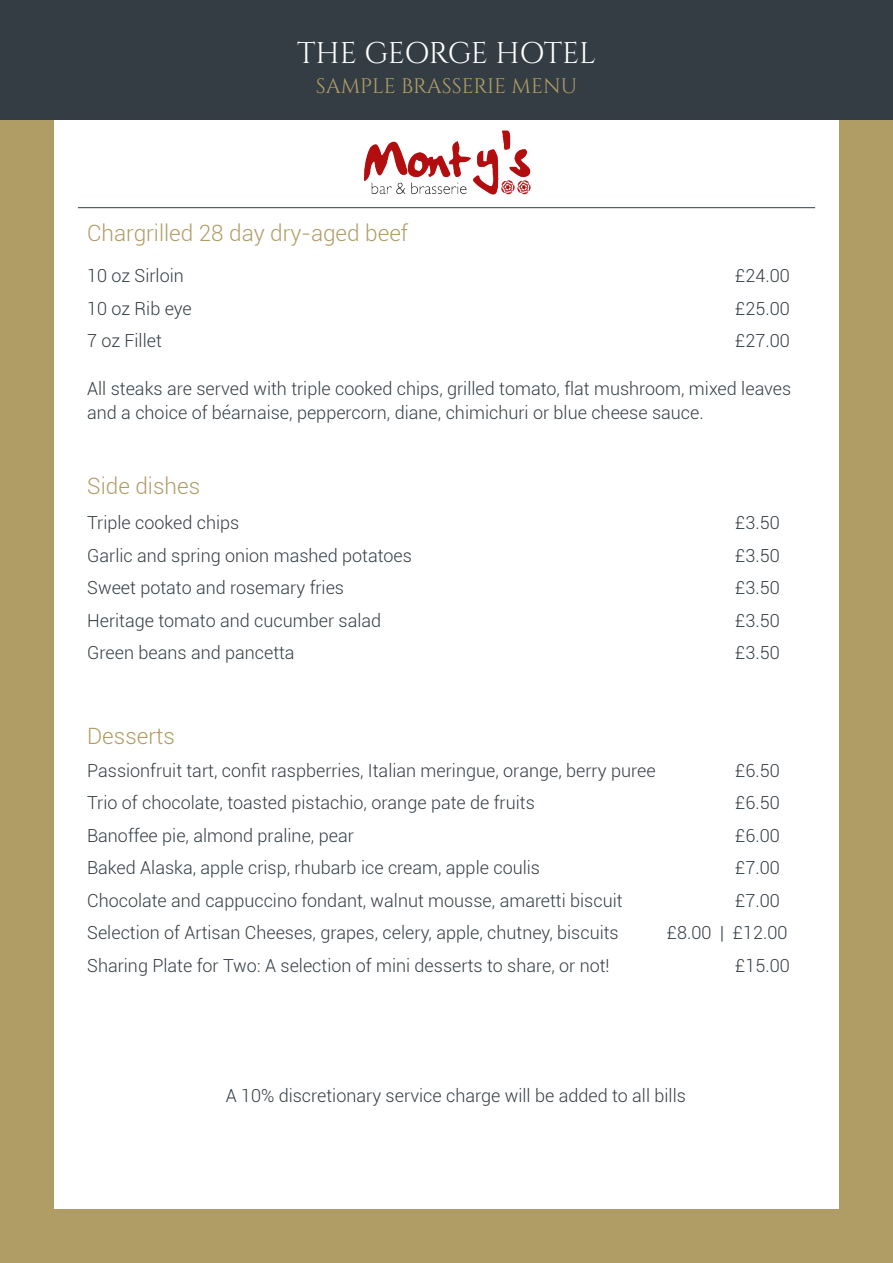
<style>
.page{position:relative;width:893px;height:1263px;background:#b09d66}
.page>*{position:absolute;margin:0;border:0;box-sizing:border-box;transform-origin:0 0}
.t1{font:29.85px "Cinzel";letter-spacing:-.02em;color:#fff}
.t2{font:300 22.5px "Roboto";color:#b09d66}
.t3{font:21px "Cinzel";color:#b09d66}
.t4{font:300 18px/24px "Roboto";color:#343d44}
</style>
<div class="page">
<div style="left:54px;top:54px;width:785px;height:1155px;background:#fff"></div>
<img style="left:364px;top:130px;width:167px;height:65px">
<div style="left:0;top:0;width:893px;height:120px;background:#343d44"></div>
<hr style="left:78px;top:207px;width:737px;height:1px;background:#343d44">
<h1 class="t1" style="left:297px;top:35px;width:300px">THE GEORGE HOTEL</h1>
<p class="t3" style="left:316px;top:74px;width:263px">SAMPLE BRASSERIE MENU</p>
<p class="t2" style="left:87px;top:218px;width:322px">Chargrilled 28 day dry-aged beef</p>
<p class="t4" style="left:87px;top:263px;width:98px">10 oz Sirloin</p>
<p class="t4" style="left:735px;top:263px;width:56px">£24.00</p>
<p class="t4" style="left:87px;top:296px;width:106px">10 oz Rib eye</p>
<p class="t4" style="left:735px;top:296px;width:56px">£25.00</p>
<p class="t4" style="left:87px;top:328px;width:76px">7 oz Fillet</p>
<p class="t4" style="left:735px;top:328px;width:56px">£27.00</p>
<p class="t4" style="left:87px;top:376px;width:706px">All steaks are served with triple cooked chips, grilled tomato, flat mushroom, mixed leaves and a choice of béarnaise, peppercorn, diane, chimichuri or blue cheese sauce.</p>
<p class="t2" style="left:87px;top:471px;width:114px">Side dishes</p>
<p class="t4" style="left:87px;top:510px;width:154px">Triple cooked chips</p>
<p class="t4" style="left:735px;top:510px;width:46px">£3.50</p>
<p class="t4" style="left:87px;top:542px;width:326px">Garlic and spring onion mashed potatoes</p>
<p class="t4" style="left:735px;top:542px;width:46px">£3.50</p>
<p class="t4" style="left:87px;top:575px;width:258px">Sweet potato and rosemary fries</p>
<p class="t4" style="left:735px;top:575px;width:46px">£3.50</p>
<p class="t4" style="left:87px;top:608px;width:295px">Heritage tomato and cucumber salad</p>
<p class="t4" style="left:735px;top:608px;width:46px">£3.50</p>
<p class="t4" style="left:87px;top:640px;width:209px">Green beans and pancetta</p>
<p class="t4" style="left:735px;top:640px;width:46px">£3.50</p>
<p class="t2" style="left:87px;top:721px;width:89px">Desserts</p>
<p class="t4" style="left:87px;top:758px;width:570px">Passionfruit tart, confit raspberries, Italian meringue, orange, berry puree</p>
<p class="t4" style="left:735px;top:758px;width:46px">£6.50</p>
<p class="t4" style="left:87px;top:790px;width:449px">Trio of chocolate, toasted pistachio, orange pate de fruits</p>
<p class="t4" style="left:735px;top:790px;width:46px">£6.50</p>
<p class="t4" style="left:87px;top:823px;width:268px">Banoffee pie, almond praline, pear</p>
<p class="t4" style="left:735px;top:823px;width:46px">£6.00</p>
<p class="t4" style="left:87px;top:855px;width:454px">Baked Alaska, apple crisp, rhubarb ice cream, apple coulis</p>
<p class="t4" style="left:735px;top:855px;width:46px">£7.00</p>
<p class="t4" style="left:87px;top:888px;width:537px">Chocolate and cappuccino fondant, walnut mousse, amaretti biscuit</p>
<p class="t4" style="left:735px;top:888px;width:46px">£7.00</p>
<p class="t4" style="left:87px;top:920px;width:533px">Selection of Artisan Cheeses, grapes, celery, apple, chutney, biscuits</p>
<p class="t4" style="left:667px;top:920px;width:122px">£8.00 | £12.00</p>
<p class="t4" style="left:87px;top:953px;width:524px">Sharing Plate for Two: A selection of mini desserts to share, or not!</p>
<p class="t4" style="left:735px;top:953px;width:56px">£15.00</p>
<p class="t4" style="left:226px;top:1083px;width:462px">A 10% discretionary service charge will be added to all bills</p>
</div>
